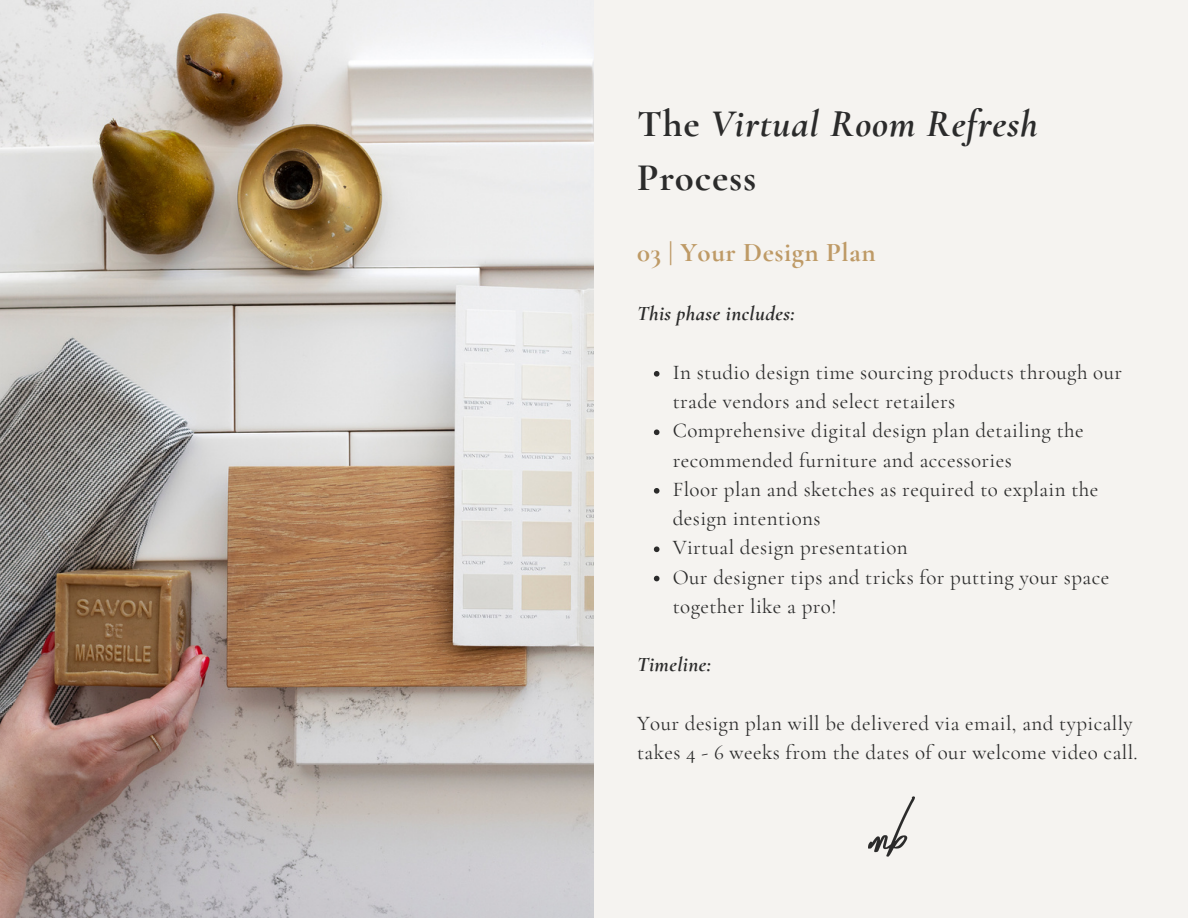
<style>
.page{position:relative;width:1188px;height:918px;background:#f5f3f0}
.page>*{position:absolute;margin:0;border:0;box-sizing:border-box;transform-origin:0 0}
.t1{font:italic 700 39px/54px "Cormorant Garamond";letter-spacing:.02em;color:#2b2b2b}
.t2{font:700 27px "Cormorant Garamond";letter-spacing:.02em;color:#be9a66}
.t3{font:21px/29.2px "Cormorant Garamond";letter-spacing:.02em;color:#2b2b2b}
.t4{font:italic 700 21px "Cormorant Garamond";letter-spacing:.02em;color:#2b2b2b}
.s1{font-style:normal}
</style>
<div class="page">
<img style="left:0;top:0;width:594px;height:918px">
<img style="left:868px;top:797px;width:47px;height:59px">
<svg style="left:654px;top:371px;width:6px;height:6px"></svg>
<svg style="left:654px;top:429px;width:6px;height:6px"></svg>
<svg style="left:654px;top:488px;width:6px;height:6px"></svg>
<svg style="left:654px;top:546px;width:6px;height:6px"></svg>
<svg style="left:654px;top:576px;width:6px;height:5px"></svg>
<h2 class="t1" style="left:637px;top:96px;width:402px"><span class="s1">The</span> Virtual Room Refresh<br><span class="s1">Process</span></h2>
<h3 class="t2" style="left:637px;top:236px;width:240px">03 | Your Design Plan</h3>
<p class="t4" style="left:637px;top:301px;width:159px">This phase includes:</p>
<p class="t3" style="left:673px;top:358px;width:451px">In studio design time sourcing products through our trade vendors and select retailers</p>
<p class="t3" style="left:673px;top:416px;width:413px">Comprehensive digital design plan detailing the recommended furniture and accessories</p>
<p class="t3" style="left:673px;top:475px;width:427px">Floor plan and sketches as required to explain the design intentions</p>
<p class="t3" style="left:673px;top:533px;width:237px">Virtual design presentation</p>
<h3 class="t3" style="left:673px;top:562px;width:438px">Our designer tips and tricks for putting your space together like a pro!</h3>
<p class="t4" style="left:637px;top:652px;width:76px">Timeline:</p>
<p class="t3" style="left:637px;top:709px;width:502px">Your design plan will be delivered via email, and typically takes 4 - 6 weeks from the dates of our welcome video call.</p>
</div>
